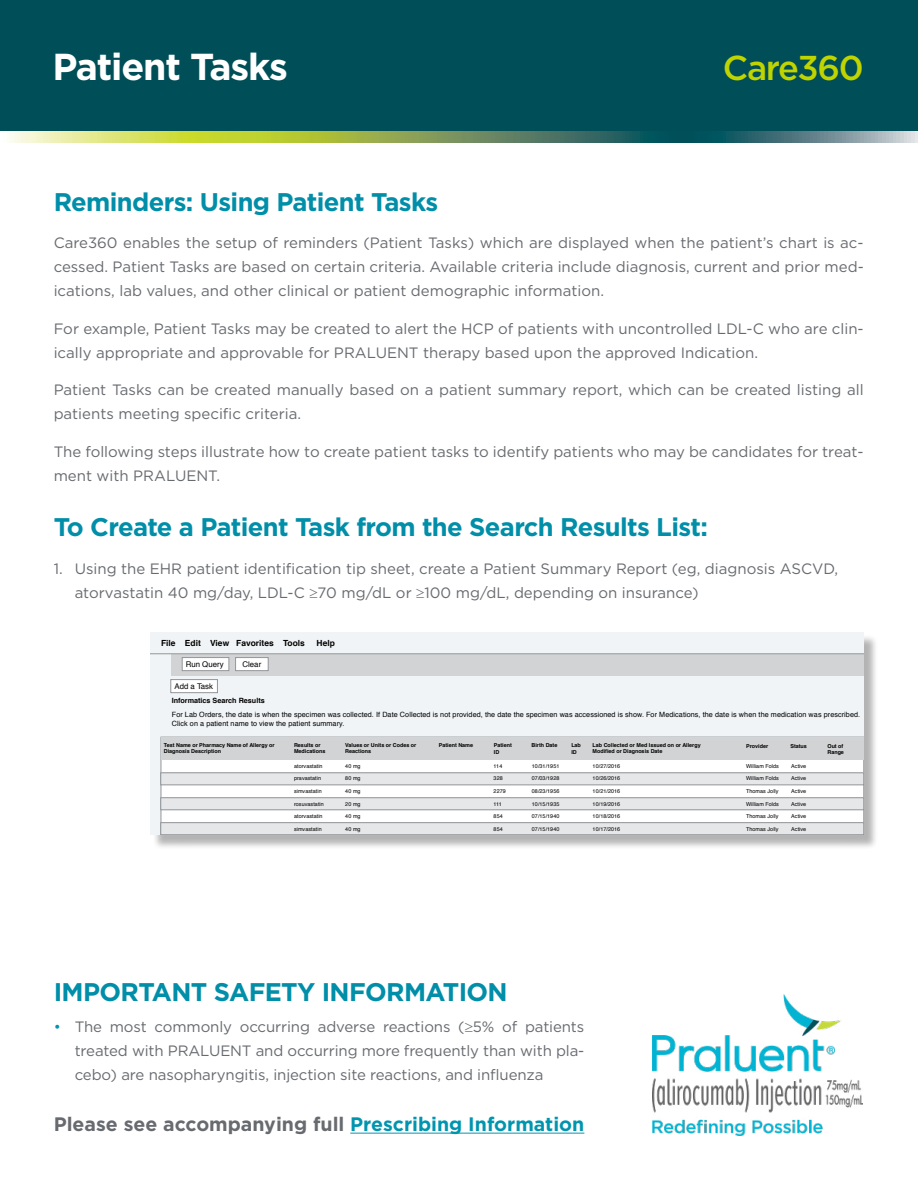
<style>
.page{position:relative;width:918px;height:1188px;background:#fff}
.page>*{position:absolute;margin:0;border:0;box-sizing:border-box;transform-origin:0 0}
.t1{font:700 37.5px "Gotham";letter-spacing:-.03em;color:#fff}
.t2{font:500 34.5px "Gotham";letter-spacing:-.04em;color:#c0d400}
.t3{font:700 25.5px "Gotham";letter-spacing:-.025em;color:#008ea8}
.t4{font:700 19.5px "Gotham";color:#676a6f}
.t5{font:15px/24px "Gotham";color:#676a6f}
.t6{font:700 8.4px "Helvetica";color:#000}
.t7{font:7.8px "Helvetica";color:#000}
.t8{font:7.2px/8.7px "Helvetica";letter-spacing:.01em;color:#000}
.t9{font:700 7.2px "Helvetica";color:#000}
.t10{font:5.4px "Helvetica";letter-spacing:.01em;color:#000}
.t11{font:700 5.4px/6.6px "Helvetica";color:#000}
.s1{color:#0095af}
</style>
<div class="page">
<div style="left:0;top:0;width:918px;height:135px;background:#004f58"></div>
<svg style="left:0;top:132px;width:918px;height:11px;background:#86a46c"></svg>
<img style="left:652px;top:995px;width:211px;height:141px">
<hr style="left:350px;top:1133px;width:234px;height:1px;background:#0095af">
<div style="left:153px;top:635px;width:726px;height:215px;background:#000;opacity:.3"></div>
<div style="left:150px;top:632px;width:714px;height:203px;background:#f1f4f6"></div>
<svg style="left:161px;top:760px;width:703px;height:63px"></svg>
<div style="left:171px;top:654px;width:693px;height:21px;background:#d1d3d4"></div>
<div style="left:161px;top:773px;width:703px;height:12px;background:#e6e7e8"></div>
<div style="left:161px;top:773px;width:703px;height:12px;border:1px solid #939598"></div>
<div style="left:161px;top:798px;width:703px;height:12px;background:#e6e7e8"></div>
<div style="left:161px;top:798px;width:703px;height:12px;border:1px solid #939598"></div>
<div style="left:161px;top:823px;width:703px;height:12px;background:#e6e7e8"></div>
<div style="left:161px;top:823px;width:703px;height:12px;border:1px solid #939598"></div>
<div style="left:161px;top:737px;width:703px;height:23px;background:#d1d3d4"></div>
<div style="left:182px;top:658px;width:47px;height:13px;background:#fff"></div>
<div style="left:182px;top:657px;width:47px;height:14px;border:1px solid #939598"></div>
<div style="left:171px;top:680px;width:46px;height:13px;background:#fff"></div>
<div style="left:171px;top:679px;width:47px;height:14px;border:1px solid #939598"></div>
<div style="left:236px;top:658px;width:32px;height:13px;background:#fff"></div>
<div style="left:235px;top:657px;width:33px;height:14px;border:1px solid #939598"></div>
<hr style="left:150px;top:653px;width:714px;height:1px;background:#939598">
<h1 class="t1" style="left:52px;top:42px;width:237px">Patient Tasks</h1>
<h2 class="t2" style="left:723px;top:45px;width:142px">Care360</h2>
<h3 class="t3" style="left:54px;top:185px;width:386px">Reminders: Using Patient Tasks</h3>
<p class="t5" style="left:54px;top:231px;width:812px;text-align:justify">Care360 enables the setup of reminders (Patient Tasks) which are displayed when the patient’s chart is ac&shy;cessed. Patient Tasks are based on certain criteria. Available criteria include diagnosis, current and prior med&shy;ications, lab values, and other clinical or patient demographic information.</p>
<p class="t5" style="left:54px;top:316px;width:812px">For example, Patient Tasks may be created to alert the HCP of patients with uncontrolled LDL-C who are clin&shy;ically appropriate and approvable for PRALUENT therapy based upon the approved Indication.</p>
<p class="t5" style="left:54px;top:378px;width:811px">Patient Tasks can be created manually based on a patient summary report, which can be created listing all patients meeting specific criteria.</p>
<p class="t5" style="left:54px;top:439px;width:812px">The following steps illustrate how to create patient tasks to identify patients who may be candidates for treat&shy;ment with PRALUENT.</p>
<h3 class="t3" style="left:54px;top:510px;width:656px">To Create a Patient Task from the Search Results List:</h3>
<p class="t5" style="left:75px;top:556px;width:765px;text-indent:-21px">1. Using the EHR patient identification tip sheet, create a Patient Summary Report (eg, diagnosis ASCVD, atorvastatin 40 mg/day, LDL-C ≥70 mg/dL or ≥100 mg/dL, depending on insurance)</p>
<p class="t6" style="left:161px;top:636px;width:145px">File Edit View Favorites Tools</p>
<p class="t6" style="left:317px;top:636px;width:20px">Help</p>
<p class="t7" style="left:186px;top:658px;width:39px">Run Query</p>
<p class="t7" style="left:175px;top:680px;width:40px">Add a Task</p>
<p class="t7" style="left:243px;top:658px;width:20px">Clear</p>
<p class="t9" style="left:172px;top:694px;width:95px">Informatics Search Results</p>
<p class="t11" style="left:164px;top:741px;width:112px">Test Name or Pharmacy Name of Allergy or<br>Diagnosis Description</p>
<p class="t11" style="left:294px;top:741px;width:33px">Results or<br>Medications</p>
<p class="t11" style="left:345px;top:741px;width:73px">Values or Units or Codes or<br>Reactions</p>
<p class="t11" style="left:439px;top:741px;width:36px">Patient Name</p>
<p class="t11" style="left:494px;top:741px;width:20px;line-height:7.2px">Patient<br>ID</p>
<p class="t11" style="left:532px;top:741px;width:27px">Birth Date</p>
<p class="t11" style="left:571px;top:741px;width:11px;line-height:7.2px">Lab<br>ID</p>
<p class="t11" style="left:593px;top:741px;width:110px">Lab Collected or Med Issued on or Allergy<br>Modified or Diagnosis Date</p>
<p class="t11" style="left:746px;top:743px;width:23px">Provider</p>
<p class="t11" style="left:790px;top:743px;width:18px">Status</p>
<p class="t11" style="left:827px;top:744px;width:18px;line-height:6px">Out of<br>Range</p>
<p class="t8" style="left:172px;top:711px;width:690px">For Lab Orders, the date is when the specimen was collected. If Date Collected is not provided, the date the specimen was accessioned is show. For Medications, the date is when the medication was prescribed.<br>Click on a patient name to view the patient summary.</p>
<p class="t10" style="left:294px;top:762px;width:30px">atorvastatin</p>
<p class="t10" style="left:345px;top:762px;width:17px">40 mg</p>
<p class="t10" style="left:494px;top:762px;width:10px">114</p>
<p class="t10" style="left:532px;top:762px;width:29px">10/31/1951</p>
<p class="t10" style="left:593px;top:762px;width:29px">10/27/2016</p>
<p class="t10" style="left:746px;top:762px;width:34px">William Folds</p>
<p class="t10" style="left:791px;top:762px;width:17px">Active</p>
<p class="t10" style="left:345px;top:774px;width:17px">80 mg</p>
<p class="t10" style="left:494px;top:774px;width:11px">328</p>
<p class="t10" style="left:532px;top:774px;width:29px">07/03/1928</p>
<p class="t10" style="left:593px;top:774px;width:29px">10/26/2016</p>
<p class="t10" style="left:746px;top:774px;width:34px">William Folds</p>
<p class="t10" style="left:791px;top:774px;width:17px">Active</p>
<p class="t10" style="left:345px;top:787px;width:17px">40 mg</p>
<p class="t10" style="left:494px;top:787px;width:14px">2279</p>
<p class="t10" style="left:532px;top:787px;width:29px">08/23/1956</p>
<p class="t10" style="left:593px;top:787px;width:29px">10/21/2016</p>
<p class="t10" style="left:746px;top:787px;width:34px">Thomas Jolly</p>
<p class="t10" style="left:791px;top:787px;width:17px">Active</p>
<p class="t10" style="left:345px;top:800px;width:17px">20 mg</p>
<p class="t10" style="left:494px;top:800px;width:10px">111</p>
<p class="t10" style="left:532px;top:800px;width:29px">10/15/1935</p>
<p class="t10" style="left:593px;top:800px;width:29px">10/19/2016</p>
<p class="t10" style="left:746px;top:800px;width:34px">William Folds</p>
<p class="t10" style="left:791px;top:800px;width:17px">Active</p>
<p class="t10" style="left:345px;top:812px;width:17px">40 mg</p>
<p class="t10" style="left:494px;top:812px;width:11px">854</p>
<p class="t10" style="left:532px;top:812px;width:29px">07/15/1940</p>
<p class="t10" style="left:593px;top:812px;width:29px">10/18/2016</p>
<p class="t10" style="left:746px;top:812px;width:34px">Thomas Jolly</p>
<p class="t10" style="left:791px;top:812px;width:17px">Active</p>
<p class="t10" style="left:345px;top:825px;width:17px">40 mg</p>
<p class="t10" style="left:494px;top:825px;width:11px">854</p>
<p class="t10" style="left:532px;top:825px;width:29px">07/15/1940</p>
<p class="t10" style="left:593px;top:825px;width:29px">10/17/2016</p>
<p class="t10" style="left:746px;top:825px;width:34px">Thomas Jolly</p>
<p class="t10" style="left:791px;top:825px;width:17px">Active</p>
<p class="t10" style="left:294px;top:774px;width:29px">pravastatin</p>
<p class="t10" style="left:294px;top:787px;width:29px">simvastatin</p>
<p class="t10" style="left:294px;top:800px;width:31px">rosuvastatin</p>
<p class="t10" style="left:294px;top:812px;width:30px">atorvastatin</p>
<p class="t10" style="left:294px;top:825px;width:29px">simvastatin</p>
<h3 class="t3" style="left:54px;top:976px;width:456px">IMPORTANT SAFETY INFORMATION</h3>
<p class="t5" style="left:75px;top:1015px;width:511px;text-align:justify;text-indent:-21px"><span class="s1">•</span> The most commonly occurring adverse reactions (≥5% of patients treated with PRALUENT and occurring more frequently than with pla&shy;cebo) are nasopharyngitis, injection site reactions, and influenza</p>
<h3 class="t4" style="left:54px;top:1111px;width:532px">Please see accompanying full <span class="s1">Prescribing Information</span></h3>
</div>
